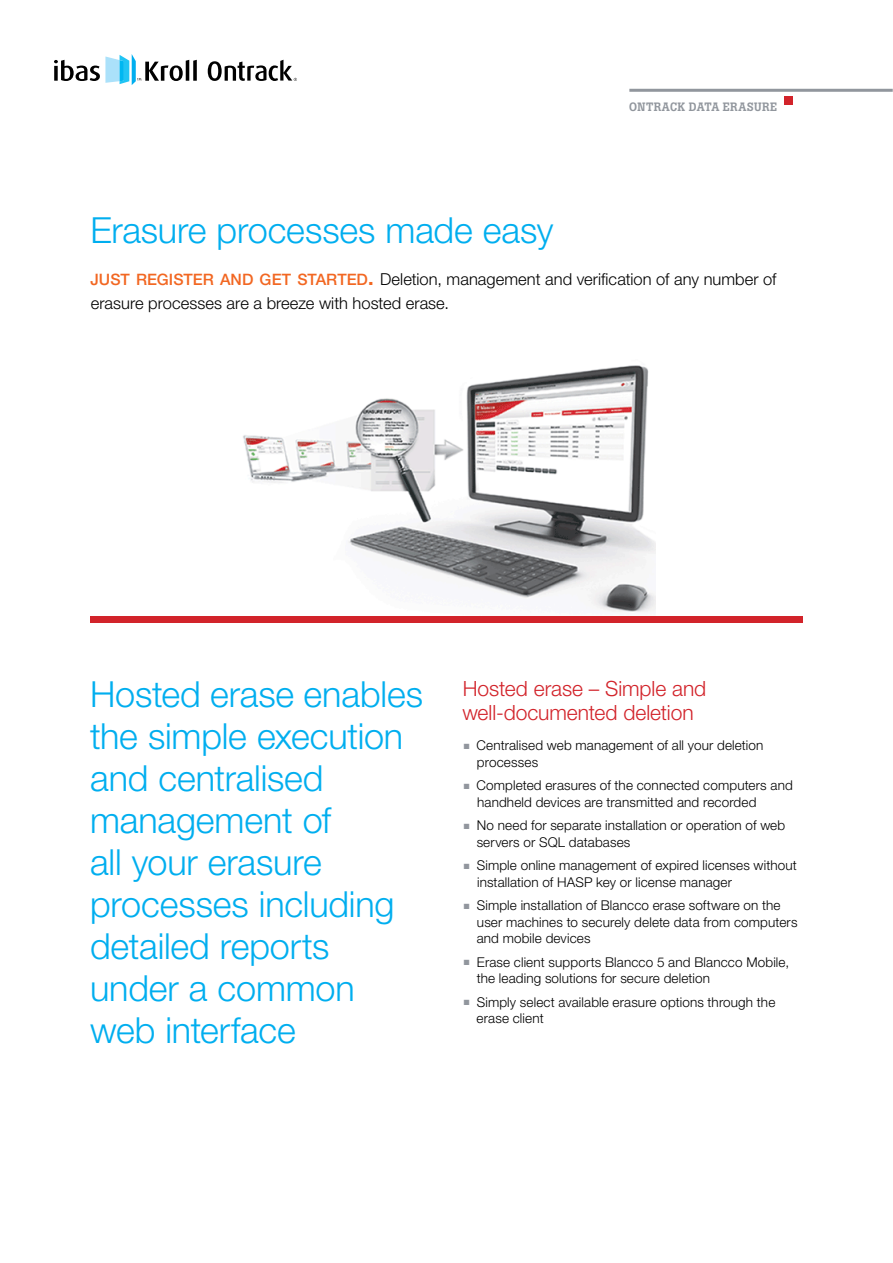
<style>
.page{position:relative;width:893px;height:1263px;background:#fff}
.page>*{position:absolute;margin:0;border:0;box-sizing:border-box;transform-origin:0 0}
.t1{font:300 36px/42px "Helvetica Neue LT Std";letter-spacing:-.005em;color:#00aeef}
.t2{font:300 21px/24px "Helvetica Neue LT Std";color:#d2232a}
.t3{font:300 16.5px/24px "Helvetica Neue LT Std";color:#000}
.t4{font:300 13.5px/16.5px "Helvetica Neue LT Std";letter-spacing:.01em;color:#000}
.t5{font:500 12px "Boton BQ";letter-spacing:.025em;color:#91969d}
.s1{font-weight:500;font-size:15.75px;color:#f26722}
.s2{font-weight:500;font-size:22.5px;color:#f26722}
.s3{color:#91969d}
</style>
<div class="page">
<hr style="left:629px;top:89px;width:264px;height:3px;background:#91969d">
<div style="left:784px;top:96px;width:9px;height:9px;background:#d2232a"></div>
<svg style="left:208px;top:60px;width:89px;height:21px"></svg>
<svg style="left:54px;top:54px;width:143px;height:31px"></svg>
<img style="left:243px;top:365px;width:413px;height:247px">
<div style="left:90px;top:616px;width:713px;height:6px;background:#d2232a"></div>
<p class="t5" style="left:629px;top:100px;width:149px">ONTRACK DATA ERASURE</p>
<h1 class="t1" style="left:90px;top:208px;width:465px">Erasure processes made easy</h1>
<p class="t3" style="left:91px;top:266px;width:687px"><span class="s1">JUST REGISTER AND GET STARTED</span><span class="s2">.</span> Deletion, management and verification of any number of erasure processes are a breeze with hosted erase.</p>
<h1 class="t1" style="left:90px;top:672px;width:334px">Hosted erase enables the simple execution and centralised management of<br>all your erasure processes including detailed reports under a common web interface</h1>
<h2 class="t2" style="left:462px;top:676px;width:245px">Hosted erase – Simple and well-documented deletion</h2>
<p class="t4" style="left:477px;top:737px;width:288px;text-indent:-13px"><span class="s3">■</span> Centralised web management of all your deletion processes</p>
<p class="t4" style="left:477px;top:777px;width:317px;text-indent:-13px"><span class="s3">■</span> Completed erasures of the connected computers and handheld devices are transmitted and recorded</p>
<p class="t4" style="left:477px;top:817px;width:310px;text-indent:-13px"><span class="s3">■</span> No need for separate installation or operation of web servers or SQL databases</p>
<p class="t4" style="left:477px;top:857px;width:321px;text-indent:-13px"><span class="s3">■</span> Simple online management of expired licenses without installation of HASP key or license manager</p>
<p class="t4" style="left:477px;top:897px;width:322px;text-indent:-13px"><span class="s3">■</span> Simple installation of Blancco erase software on the user machines to securely delete data from computers and mobile devices</p>
<p class="t4" style="left:477px;top:953px;width:314px;text-indent:-13px"><span class="s3">■</span> Erase client supports Blancco 5 and Blancco Mobile, the leading solutions for secure deletion</p>
<p class="t4" style="left:477px;top:993px;width:300px;text-indent:-13px"><span class="s3">■</span> Simply select available erasure options through the erase client</p>
</div>
